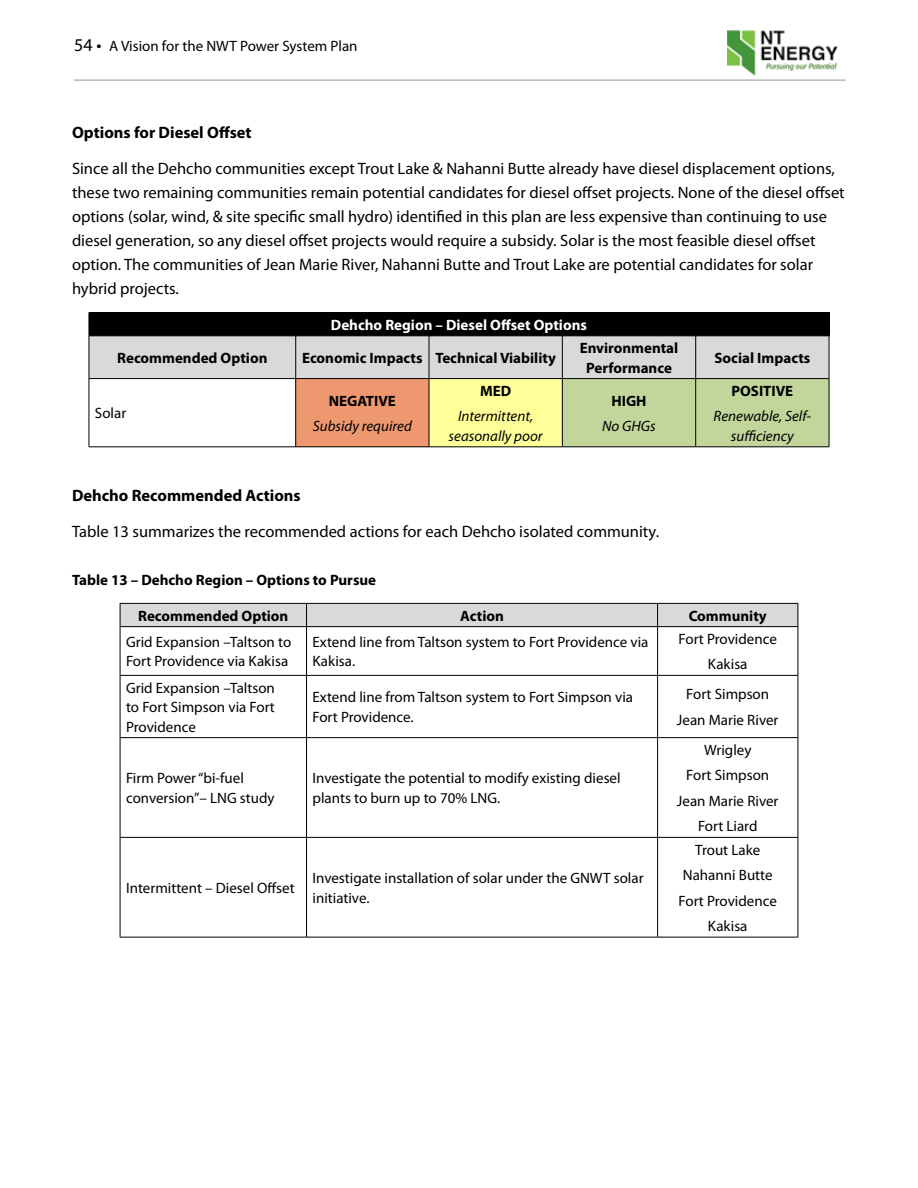
<style>
.page{position:relative;width:918px;height:1188px;background:#fff}
.page>*{position:absolute;margin:0;border:0;box-sizing:border-box;transform-origin:0 0}
.t1{font:16.5px/24px "Myriad Pro";color:#000}
.t2{font:700 16.5px "Myriad Pro";color:#000}
.t3{font:15px/19.5px "Myriad Pro";color:#000}
.t4{font:700 15px/19.5px "Myriad Pro";color:#000;text-align:center}
.t5{font:italic 15px/19.5px "Myriad Pro";color:#000;text-align:center}
.t6{font:700 15px "Myriad Pro";color:#fff}
.s1{font-size:18px}
</style>
<div class="page">
<img style="left:728px;top:30px;width:118px;height:50px">
<hr style="left:74px;top:80px;width:772px;height:1px;background:#939598">
<hr style="left:89px;top:312px;width:207px;height:1px;background:#000">
<hr style="left:296px;top:312px;width:133px;height:1px;background:#000">
<hr style="left:429px;top:312px;width:133px;height:1px;background:#000">
<hr style="left:562px;top:312px;width:134px;height:1px;background:#000">
<hr style="left:696px;top:312px;width:133px;height:1px;background:#000">
<svg style="left:89px;top:313px;width:741px;height:134px;background:#b7b39b"></svg>
<hr style="left:89px;top:336px;width:207px;height:1px;background:#000">
<hr style="left:89px;top:336px;width:1px;height:42px;background:#000">
<hr style="left:296px;top:336px;width:133px;height:1px;background:#000">
<hr style="left:295px;top:336px;width:1px;height:42px;background:#000">
<hr style="left:429px;top:336px;width:133px;height:1px;background:#000">
<hr style="left:429px;top:336px;width:1px;height:42px;background:#000">
<hr style="left:562px;top:336px;width:134px;height:1px;background:#000">
<hr style="left:562px;top:336px;width:1px;height:42px;background:#000">
<hr style="left:696px;top:336px;width:133px;height:1px;background:#000">
<hr style="left:695px;top:336px;width:1px;height:42px;background:#000">
<hr style="left:829px;top:336px;width:1px;height:42px;background:#000">
<hr style="left:89px;top:378px;width:207px;height:1px;background:#000">
<hr style="left:89px;top:379px;width:1px;height:68px;background:#000">
<hr style="left:296px;top:378px;width:133px;height:1px;background:#000">
<hr style="left:295px;top:379px;width:1px;height:68px;background:#000">
<hr style="left:429px;top:378px;width:133px;height:1px;background:#000">
<hr style="left:429px;top:379px;width:1px;height:68px;background:#000">
<hr style="left:562px;top:378px;width:134px;height:1px;background:#000">
<hr style="left:562px;top:379px;width:1px;height:68px;background:#000">
<hr style="left:696px;top:378px;width:133px;height:1px;background:#000">
<hr style="left:695px;top:379px;width:1px;height:68px;background:#000">
<hr style="left:829px;top:379px;width:1px;height:68px;background:#000">
<hr style="left:89px;top:447px;width:207px;height:1px;background:#000">
<hr style="left:296px;top:447px;width:133px;height:1px;background:#000">
<hr style="left:429px;top:447px;width:133px;height:1px;background:#000">
<hr style="left:562px;top:447px;width:134px;height:1px;background:#000">
<hr style="left:696px;top:447px;width:133px;height:1px;background:#000">
<hr style="left:120px;top:675px;width:187px;height:1px;background:#000">
<hr style="left:307px;top:675px;width:351px;height:1px;background:#000">
<hr style="left:658px;top:675px;width:140px;height:1px;background:#000">
<hr style="left:120px;top:737px;width:187px;height:1px;background:#000">
<hr style="left:307px;top:737px;width:351px;height:1px;background:#000">
<hr style="left:658px;top:737px;width:140px;height:1px;background:#000">
<hr style="left:120px;top:837px;width:187px;height:1px;background:#000">
<hr style="left:307px;top:837px;width:351px;height:1px;background:#000">
<hr style="left:658px;top:837px;width:140px;height:1px;background:#000">
<hr style="left:120px;top:937px;width:187px;height:1px;background:#000">
<hr style="left:307px;top:937px;width:351px;height:1px;background:#000">
<hr style="left:658px;top:937px;width:140px;height:1px;background:#000">
<hr style="left:120px;top:627px;width:1px;height:48px;background:#000">
<hr style="left:120px;top:676px;width:1px;height:61px;background:#000">
<hr style="left:120px;top:738px;width:1px;height:99px;background:#000">
<hr style="left:120px;top:838px;width:1px;height:99px;background:#000">
<svg style="left:120px;top:603px;width:679px;height:24px;background:#c8c8c8"></svg>
<hr style="left:306px;top:627px;width:1px;height:48px;background:#000">
<hr style="left:657px;top:627px;width:1px;height:48px;background:#000">
<hr style="left:798px;top:627px;width:1px;height:48px;background:#000">
<hr style="left:306px;top:676px;width:1px;height:61px;background:#000">
<hr style="left:657px;top:676px;width:1px;height:61px;background:#000">
<hr style="left:798px;top:676px;width:1px;height:61px;background:#000">
<hr style="left:306px;top:738px;width:1px;height:99px;background:#000">
<hr style="left:657px;top:738px;width:1px;height:99px;background:#000">
<hr style="left:798px;top:738px;width:1px;height:99px;background:#000">
<hr style="left:306px;top:838px;width:1px;height:99px;background:#000">
<hr style="left:657px;top:838px;width:1px;height:99px;background:#000">
<hr style="left:798px;top:838px;width:1px;height:99px;background:#000">
<p class="t3" style="left:74px;top:36px;width:285px"><span class="s1">54 •</span> A Vision for the NWT Power System Plan</p>
<p class="t2" style="left:72px;top:122px;width:181px">Options for Diesel Offset</p>
<p class="t1" style="left:72px;top:157px;width:774px">Since all the Dehcho communities except Trout Lake &amp; Nahanni Butte already have diesel displacement options, these two remaining communities remain potential candidates for diesel offset projects. None of the diesel offset options (solar, wind, &amp; site specific small hydro) identified in this plan are less expensive than continuing to use diesel generation, so any diesel offset projects would require a subsidy. Solar is the most feasible diesel offset option. The communities of Jean Marie River, Nahanni Butte and Trout Lake are potential candidates for solar hybrid projects.</p>
<p class="t6" style="left:331px;top:315px;width:258px">Dehcho Region – Diesel Offset Options</p>
<p class="t4" style="left:117px;top:348px;width:152px">Recommended Option</p>
<p class="t4" style="left:302px;top:348px;width:255px">Economic Impacts Technical Viability</p>
<p class="t4" style="left:580px;top:338px;width:100px">Environmental<br>Performance</p>
<p class="t4" style="left:714px;top:348px;width:97px">Social Impacts</p>
<p class="t3" style="left:95px;top:403px;width:33px">Solar</p>
<p class="t4" style="left:731px;top:381px;width:63px">POSITIVE</p>
<p class="t5" style="left:714px;top:406px;width:99px">Renewable, Self&shy;sufficiency</p>
<p class="t4" style="left:480px;top:381px;width:33px">MED</p>
<p class="t5" style="left:449px;top:406px;width:96px">Intermittent, seasonally poor</p>
<p class="t4" style="left:329px;top:390px;width:69px">NEGATIVE</p>
<p class="t5" style="left:313px;top:416px;width:101px">Subsidy required</p>
<p class="t4" style="left:611px;top:390px;width:37px">HIGH</p>
<p class="t5" style="left:602px;top:416px;width:55px">No GHGs</p>
<p class="t2" style="left:72px;top:485px;width:230px">Dehcho Recommended Actions</p>
<p class="t1" style="left:72px;top:519px;width:589px">Table 13 summarizes the recommended actions for each Dehcho isolated community.</p>
<p class="t4" style="left:72px;top:570px;width:306px">Table 13 – Dehcho Region – Options to Pursue</p>
<p class="t4" style="left:138px;top:605px;width:152px">Recommended Option</p>
<p class="t4" style="left:460px;top:605px;width:45px">Action</p>
<p class="t4" style="left:689px;top:605px;width:80px">Community</p>
<p class="t3" style="left:126px;top:632px;width:167px">Grid Expansion –Taltson to<br>Fort Providence via Kakisa</p>
<p class="t3" style="left:313px;top:632px;width:337px">Extend line from Taltson system to Fort Providence via<br>Kakisa.</p>
<p class="t3" style="left:679px;top:626px;width:100px;line-height:25.5px;text-align:center">Fort Providence<br>Kakisa</p>
<p class="t3" style="left:126px;top:678px;width:150px;text-align:justify">Grid Expansion –Taltson to Fort Simpson via Fort Providence</p>
<p class="t3" style="left:313px;top:687px;width:322px">Extend line from Taltson system to Fort Simpson via<br>Fort Providence.</p>
<p class="t3" style="left:677px;top:681px;width:103px;line-height:25.5px;text-align:center">Fort Simpson<br>Jean Marie River</p>
<p class="t3" style="left:126px;top:768px;width:150px">Firm Power “bi-fuel conversion”– LNG study</p>
<p class="t3" style="left:313px;top:768px;width:310px">Investigate the potential to modify existing diesel plants to burn up to 70% LNG.</p>
<p class="t3" style="left:126px;top:878px;width:170px">Intermittent – Diesel Offset</p>
<p class="t3" style="left:313px;top:868px;width:333px">Investigate installation of solar under the GNWT solar initiative.</p>
<p class="t3" style="left:677px;top:737px;width:103px;line-height:25.5px;text-align:center">Wrigley<br>Fort Simpson<br>Jean Marie River<br>Fort Liard</p>
<p class="t3" style="left:679px;top:837px;width:100px;line-height:25.5px;text-align:center">Trout Lake<br>Nahanni Butte<br>Fort Providence<br>Kakisa</p>
</div>
